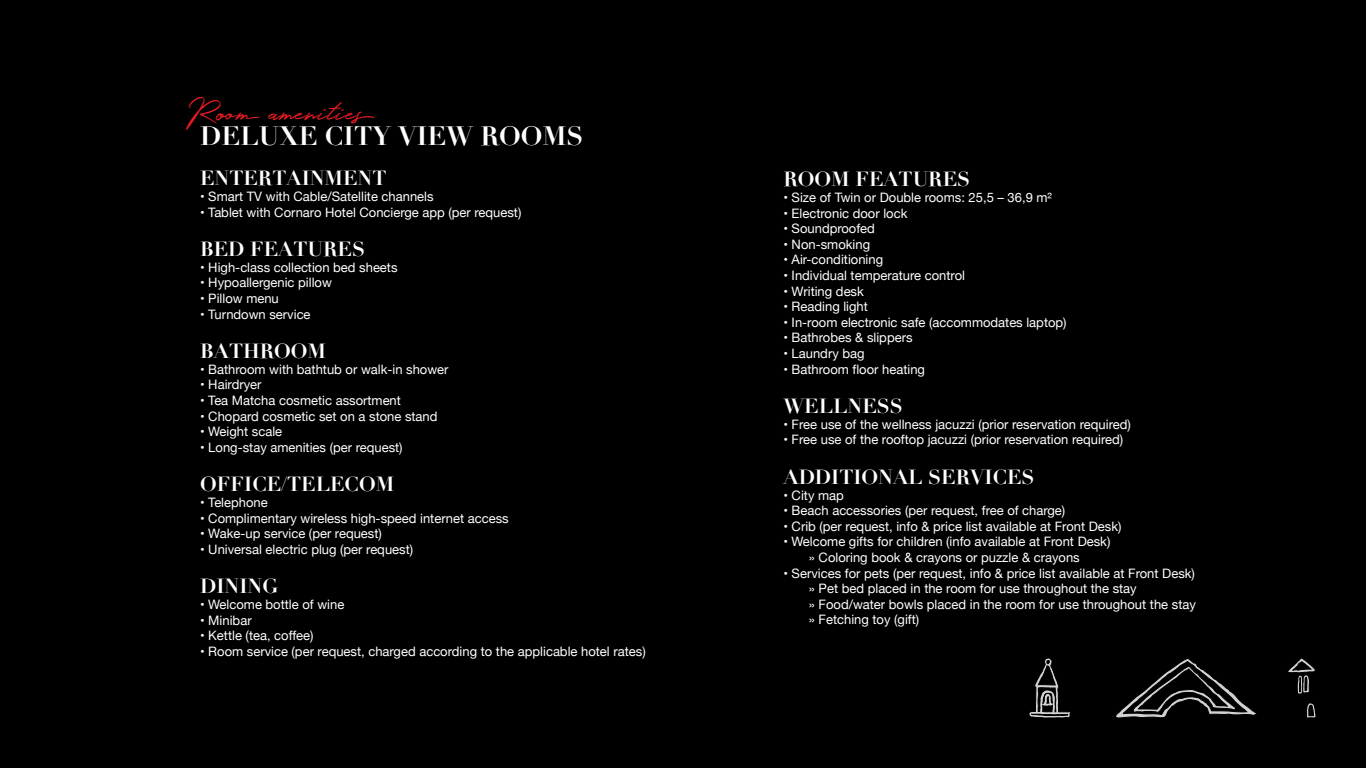
<style>
.page{position:relative;width:1366px;height:768px;background:#000}
.page>*{position:absolute;margin:0;border:0;box-sizing:border-box;transform-origin:0 0}
.t1{font:34px "Holland";letter-spacing:.025em;color:#ed1c24}
.t2{font:700 26px "Didot";color:#fff}
.t3{font:700 20px "Didot";color:#fff}
.t4{font:13px/15.6px "Helvetica Neue";color:#fff;text-align:center}
</style>
<div class="page">
<svg style="left:1029px;top:658px;width:42px;height:60px"></svg>
<svg style="left:1288px;top:658px;width:28px;height:60px"></svg>
<svg style="left:1116px;top:658px;width:140px;height:60px"></svg>
<h1 class="t1" style="left:186px;top:87px;width:191px">Room amenities</h1>
<h2 class="t2" style="left:200px;top:119px;width:385px">DELUXE CITY VIEW ROOMS</h2>
<h3 class="t3" style="left:200px;top:166px;width:188px">ENTERTAINMENT</h3>
<p class="t4" style="left:200px;top:189px;width:235px">• Smart TV with Cable/Satellite channels</p>
<p class="t4" style="left:200px;top:205px;width:323px">• Tablet with Cornaro Hotel Concierge app (per request)</p>
<h3 class="t3" style="left:200px;top:237px;width:166px">BED FEATURES</h3>
<p class="t4" style="left:200px;top:260px;width:199px">• High-class collection bed sheets</p>
<p class="t4" style="left:200px;top:276px;width:133px">• Hypoallergenic pillow</p>
<p class="t4" style="left:200px;top:291px;width:80px">• Pillow menu</p>
<p class="t4" style="left:200px;top:307px;width:112px">• Turndown service</p>
<h3 class="t3" style="left:200px;top:339px;width:127px">BATHROOM</h3>
<p class="t4" style="left:200px;top:362px;width:250px">• Bathroom with bathtub or walk-in shower</p>
<p class="t4" style="left:200px;top:378px;width:63px">• Hairdryer</p>
<p class="t4" style="left:200px;top:393px;width:202px">• Tea Matcha cosmetic assortment</p>
<p class="t4" style="left:200px;top:409px;width:239px">• Chopard cosmetic set on a stone stand</p>
<p class="t4" style="left:200px;top:425px;width:84px">• Weight scale</p>
<p class="t4" style="left:200px;top:440px;width:204px">• Long-stay amenities (per request)</p>
<h3 class="t3" style="left:200px;top:472px;width:196px">OFFICE/TELECOM</h3>
<p class="t4" style="left:200px;top:495px;width:69px">• Telephone</p>
<p class="t4" style="left:200px;top:511px;width:310px">• Complimentary wireless high-speed internet access</p>
<p class="t4" style="left:200px;top:527px;width:183px">• Wake-up service (per request)</p>
<p class="t4" style="left:200px;top:542px;width:215px">• Universal electric plug (per request)</p>
<h3 class="t3" style="left:200px;top:574px;width:79px">DINING</h3>
<p class="t4" style="left:200px;top:597px;width:146px">• Welcome bottle of wine</p>
<p class="t4" style="left:200px;top:613px;width:53px">• Minibar</p>
<p class="t4" style="left:200px;top:629px;width:115px">• Kettle (tea, coffee)</p>
<p class="t4" style="left:200px;top:644px;width:447px">• Room service (per request, charged according to the applicable hotel rates)</p>
<h3 class="t3" style="left:784px;top:167px;width:188px">ROOM FEATURES</h3>
<p class="t4" style="left:784px;top:190px;width:270px">• Size of Twin or Double rooms: 25,5 – 36,9 m²</p>
<p class="t4" style="left:784px;top:206px;width:125px">• Electronic door lock</p>
<p class="t4" style="left:784px;top:222px;width:93px">• Soundproofed</p>
<p class="t4" style="left:784px;top:237px;width:88px">• Non-smoking</p>
<p class="t4" style="left:784px;top:253px;width:101px">• Air-conditioning</p>
<p class="t4" style="left:784px;top:268px;width:183px">• Individual temperature control</p>
<p class="t4" style="left:784px;top:284px;width:82px">• Writing desk</p>
<p class="t4" style="left:784px;top:300px;width:86px">• Reading light</p>
<p class="t4" style="left:784px;top:315px;width:285px">• In-room electronic safe (accommodates laptop)</p>
<p class="t4" style="left:784px;top:331px;width:131px">• Bathrobes &amp; slippers</p>
<p class="t4" style="left:784px;top:346px;width:83px">• Laundry bag</p>
<p class="t4" style="left:784px;top:362px;width:143px">• Bathroom floor heating</p>
<h3 class="t3" style="left:784px;top:394px;width:121px">WELLNESS</h3>
<p class="t4" style="left:784px;top:417px;width:349px">• Free use of the wellness jacuzzi (prior reservation required)</p>
<p class="t4" style="left:784px;top:433px;width:341px">• Free use of the rooftop jacuzzi (prior reservation required)</p>
<h3 class="t3" style="left:784px;top:464px;width:253px">ADDITIONAL SERVICES</h3>
<p class="t4" style="left:784px;top:488px;width:62px">• City map</p>
<p class="t4" style="left:784px;top:504px;width:283px">• Beach accessories (per request, free of charge)</p>
<p class="t4" style="left:784px;top:519px;width:340px">• Crib (per request, info &amp; price list available at Front Desk)</p>
<p class="t4" style="left:784px;top:535px;width:328px">• Welcome gifts for children (info available at Front Desk) » Coloring book &amp; crayons or puzzle &amp; crayons</p>
<p class="t4" style="left:809px;top:566px;width:388px;text-align:left;text-indent:-25px">• Services for pets (per request, info &amp; price list available at Front Desk) » Pet bed placed in the room for use throughout the stay<br>» Food/water bowls placed in the room for use throughout the stay » Fetching toy (gift)</p>
</div>
